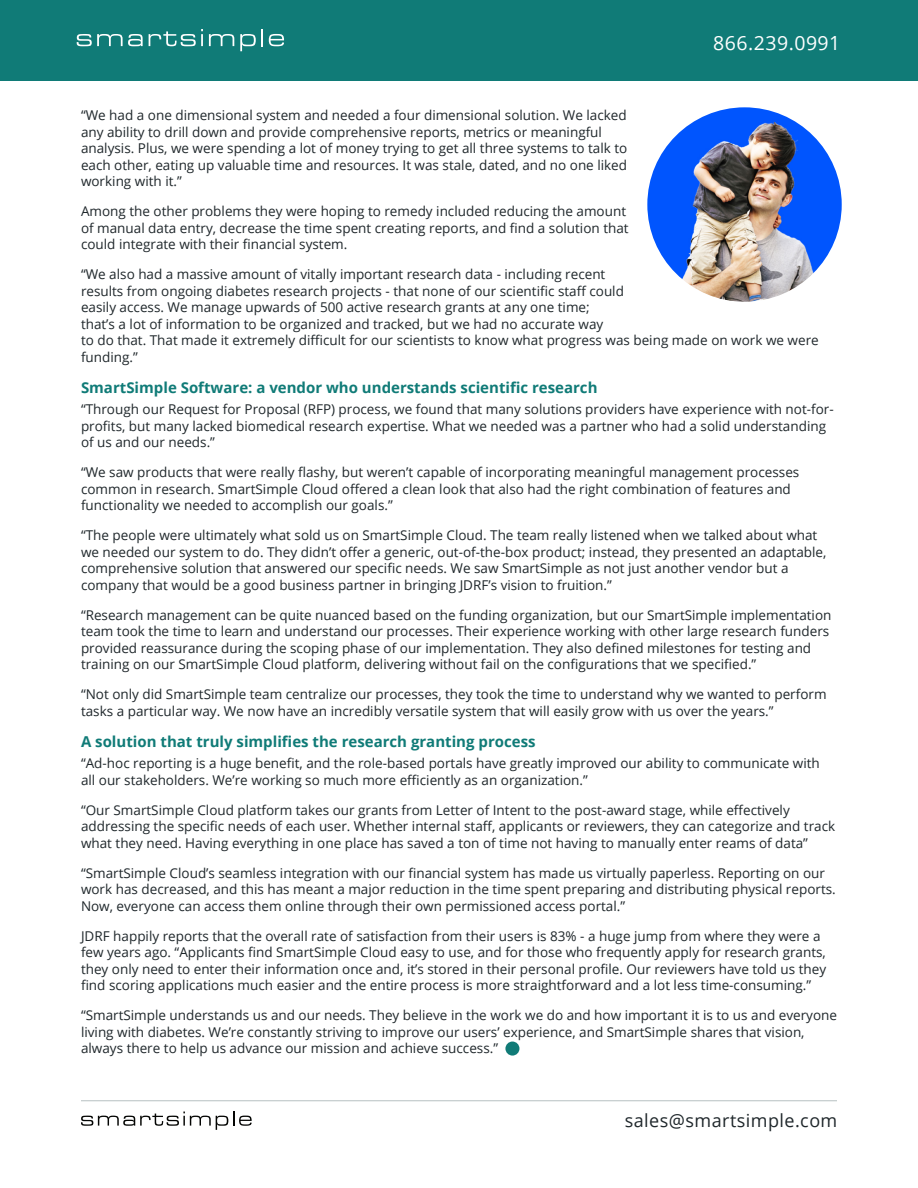
<style>
.page{position:relative;width:918px;height:1188px;background:#fff}
.page>*{position:absolute;margin:0;border:0;box-sizing:border-box;transform-origin:0 0}
.t1{font:19.5px "Open Sans";letter-spacing:.025em;color:#fff}
.t2{font:18px "Open Sans";letter-spacing:.025em;color:#1f272b}
.Subtitle{font:700 15px "Open Sans";color:#107b77}
.Body_Text{font:13.5px/16.5px "Open Sans";color:#1f272b}
</style>
<div class="page">
<div style="left:0;top:0;width:918px;height:81px;background:#107b77"></div>
<hr style="left:81px;top:1100px;width:756px;height:1px;background:#05272b">
<svg style="left:81px;top:1112px;width:171px;height:18px"></svg>
<svg style="left:77px;top:34px;width:66px;height:12px"></svg>
<svg style="left:149px;top:29px;width:54px;height:17px"></svg>
<svg style="left:209px;top:34px;width:25px;height:12px"></svg>
<svg style="left:240px;top:29px;width:23px;height:22px"></svg>
<svg style="left:269px;top:34px;width:15px;height:12px"></svg>
<div style="left:505px;top:1042px;width:14px;height:14px;background:#107b77;border-radius:50%"></div>
<img style="left:647px;top:107px;width:195px;height:195px;border-radius:97px">
<h1 class="t1" style="left:713px;top:30px;width:129px">866.239.0991</h1>
<p class="Body_Text" style="left:81px;top:107px;width:548px">“We had a one dimensional system and needed a four dimensional solution. We lacked any ability to drill down and provide comprehensive reports, metrics or meaningful analysis. Plus, we were spending a lot of money trying to get all three systems to talk to each other, eating up valuable time and resources. It was stale, dated, and no one liked working with it.”</p>
<p class="Body_Text" style="left:81px;top:203px;width:549px">Among the other problems they were hoping to remedy included reducing the amount of manual data entry, decrease the time spent creating reports, and find a solution that could integrate with their financial system.</p>
<p class="Body_Text" style="left:81px;top:266px;width:739px">“We also had a massive amount of vitally important research data - including recent<br>results from ongoing diabetes research projects - that none of our scientific staff could<br>easily access. We manage upwards of 500 active research grants at any one time;<br>that’s a lot of information to be organized and tracked, but we had no accurate way<br>to do that. That made it extremely difficult for our scientists to know what progress was being made on work we were funding.”</p>
<p class="Subtitle" style="left:81px;top:377px;width:518px">SmartSimple Software: a vendor who understands scientific research</p>
<p class="Body_Text" style="left:81px;top:401px;width:754px">“Through our Request for Proposal (RFP) process, we found that many solutions providers have experience with not-for&shy;profits, but many lacked biomedical research expertise. What we needed was a partner who had a solid understanding of us and our needs.”</p>
<p class="Body_Text" style="left:81px;top:464px;width:720px">“We saw products that were really flashy, but weren’t capable of incorporating meaningful management processes common in research. SmartSimple Cloud offered a clean look that also had the right combination of features and functionality we needed to accomplish our goals.”</p>
<p class="Body_Text" style="left:81px;top:527px;width:747px">“The people were ultimately what sold us on SmartSimple Cloud. The team really listened when we talked about what we needed our system to do. They didn’t offer a generic, out-of-the-box product; instead, they presented an adaptable, comprehensive solution that answered our specific needs. We saw SmartSimple as not just another vendor but a company that would be a good business partner in bringing JDRF’s vision to fruition.”</p>
<p class="Body_Text" style="left:81px;top:606px;width:752px">“Research management can be quite nuanced based on the funding organization, but our SmartSimple implementation team took the time to learn and understand our processes. Their experience working with other large research funders provided reassurance during the scoping phase of our implementation. They also defined milestones for testing and training on our SmartSimple Cloud platform, delivering without fail on the configurations that we specified.”</p>
<p class="Body_Text" style="left:81px;top:686px;width:747px">“Not only did SmartSimple team centralize our processes, they took the time to understand why we wanted to perform tasks a particular way. We now have an incredibly versatile system that will easily grow with us over the years.”</p>
<p class="Subtitle" style="left:81px;top:731px;width:456px">A solution that truly simplifies the research granting process</p>
<p class="Body_Text" style="left:81px;top:755px;width:740px">“Ad-hoc reporting is a huge benefit, and the role-based portals have greatly improved our ability to communicate with all our stakeholders. We’re working so much more efficiently as an organization.”</p>
<p class="Body_Text" style="left:81px;top:801px;width:756px">“Our SmartSimple Cloud platform takes our grants from Letter of Intent to the post-award stage, while effectively addressing the specific needs of each user. Whether internal staff, applicants or reviewers, they can categorize and track what they need. Having everything in one place has saved a ton of time not having to manually enter reams of data”</p>
<p class="Body_Text" style="left:81px;top:864px;width:756px">“SmartSimple Cloud’s seamless integration with our financial system has made us virtually paperless. Reporting on our work has decreased, and this has meant a major reduction in the time spent preparing and distributing physical reports.<br>Now, everyone can access them online through their own permissioned access portal.”</p>
<p class="Body_Text" style="left:81px;top:927px;width:747px">JDRF happily reports that the overall rate of satisfaction from their users is 83% - a huge jump from where they were a few years ago. “Applicants find SmartSimple Cloud easy to use, and for those who frequently apply for research grants, they only need to enter their information once and, it’s stored in their personal profile. Our reviewers have told us they find scoring applications much easier and the entire process is more straightforward and a lot less time-consuming.”</p>
<p class="Body_Text" style="left:81px;top:1007px;width:758px">“SmartSimple understands us and our needs. They believe in the work we do and how important it is to us and everyone living with diabetes. We’re constantly striving to improve our users’ experience, and SmartSimple shares that vision, always there to help us advance our mission and achieve success.”</p>
<h2 class="t2" style="left:625px;top:1108px;width:214px">sales@smartsimple.com</h2>
</div>
